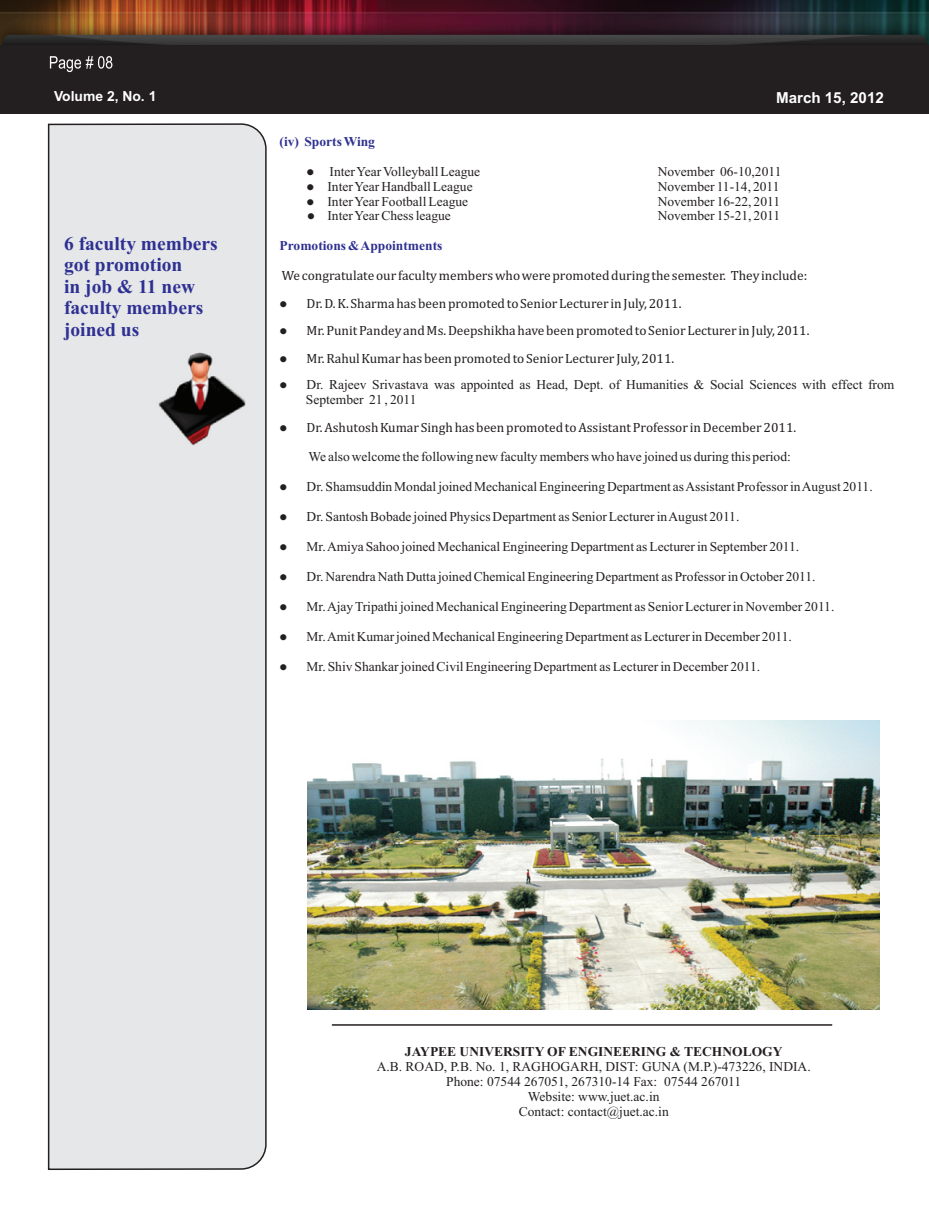
<style>
.page{position:relative;width:929px;height:1210px;background:#fff}
.page>*{position:absolute;margin:0;border:0;box-sizing:border-box;transform-origin:0 0}
.t1{font:700 19.5px/21.6px "Times New Roman";color:#2e3092}
.t2{font:700 15.15px "Arial";color:#fff}
.t3{font:700 13.95px "Arial";color:#fff}
.t4{font:13.5px/15px "Times New Roman";color:#231f20}
.t5{font:13.5px/27.5px "Cambria";color:#231f20}
.t6{font:700 13.5px "Times New Roman";color:#231f20}
.t7{font:700 13.5px "Times New Roman";color:#2e3092}
.t8{font:10.5px "Wingdings";color:#231f20}
</style>
<div class="page">
<div style="left:47px;top:123px;width:220px;height:1047px;background:#e6e7e9"></div>
<img style="left:151px;top:336px;width:96px;height:110px">
<img style="left:0;top:0;width:929px;height:59px">
<div style="left:1px;top:45px;width:928px;height:68px;background:#231f20"></div>
<svg style="left:50px;top:56px;width:62px;height:16px"></svg>
<hr style="left:332px;top:1024px;width:500px;height:1px;background:#231f20">
<img style="left:307px;top:720px;width:572px;height:289px">
<p class="t3" style="left:54px;top:91px;width:104px">Volume 2, No. 1</p>
<p class="t2" style="left:776px;top:91px;width:109px">March 15, 2012</p>
<p class="t7" style="left:280px;top:137px;width:97px">(iv) Sports Wing</p>
<h1 class="t1" style="left:64px;top:234px;width:155px">6 faculty members got promotion<br>in job &amp; 11 new faculty members joined us</h1>
<p class="t4" style="left:307px;top:165px;width:175px">●Inter Year Volleyball League</p>
<p class="t4" style="left:658px;top:165px;width:125px">November 06-10,2011</p>
<p class="t8" style="left:307px;top:197px;width:49px">●</p>
<p class="t4" style="left:327px;top:180px;width:147px">Inter Year Handball League</p>
<p class="t4" style="left:658px;top:180px;width:123px">November 11-14, 2011</p>
<p class="t8" style="left:307px;top:183px;width:49px">●</p>
<p class="t4" style="left:327px;top:195px;width:142px">Inter Year Football League</p>
<p class="t4" style="left:658px;top:195px;width:124px">November 16-22, 2011</p>
<p class="t4" style="left:327px;top:210px;width:125px">Inter Year Chess league</p>
<p class="t4" style="left:658px;top:210px;width:124px">November 15-21, 2011</p>
<p class="t8" style="left:307px;top:212px;width:49px">●</p>
<p class="t7" style="left:280px;top:241px;width:164px">Promotions &amp; Appointments</p>
<p class="t5" style="left:307px;top:263px;width:504px;text-indent:-25px">We congratulate our faculty members who were promoted during the semester. They include:<br>Dr. D. K. Sharma has been promoted to Senior Lecturer in July, 2011.<br>Mr. Punit Pandey and Ms. Deepshikha have been promoted to Senior Lecturer in July, 2011.<br>Mr. Rahul Kumar has been promoted to Senior Lecturer July, 2011.</p>
<p class="t4" style="left:306px;top:379px;width:590px">Dr. Rajeev Srivastava was appointed as Head, Dept. of Humanities &amp; Social Sciences with effect from<br>September 21 , 2011</p>
<p class="t5" style="left:307px;top:414px;width:491px">Dr. Ashutosh Kumar Singh has been promoted to Assistant Professor in December 2011.</p>
<p class="t8" style="left:280px;top:300px;width:49px">●</p>
<p class="t8" style="left:280px;top:327px;width:49px">●</p>
<p class="t8" style="left:280px;top:355px;width:49px">●</p>
<p class="t8" style="left:280px;top:381px;width:49px">●</p>
<p class="t8" style="left:280px;top:424px;width:49px">●</p>
<p class="t4" style="left:308px;top:451px;width:484px">We also welcome the following new faculty members who have joined us during this period:</p>
<p class="t4" style="left:280px;top:480px;width:595px">●Dr. Shamsuddin Mondal joined Mechanical Engineering Department as Assistant Professor in August 2011.</p>
<p class="t4" style="left:280px;top:510px;width:461px">●Dr. Santosh Bobade joined Physics Department as Senior Lecturer in August 2011.</p>
<p class="t4" style="left:280px;top:540px;width:521px">●Mr. Amiya Sahoo joined Mechanical Engineering Department as Lecturer in September 2011.</p>
<p class="t4" style="left:280px;top:570px;width:537px">●Dr. Narendra Nath Dutta joined Chemical Engineering Department as Professor in October 2011.</p>
<p class="t4" style="left:280px;top:600px;width:556px">●Mr. Ajay Tripathi joined Mechanical Engineering Department as Senior Lecturer in November 2011.</p>
<p class="t4" style="left:280px;top:630px;width:514px">●Mr. Amit Kumar joined Mechanical Engineering Department as Lecturer in December 2011.</p>
<p class="t4" style="left:280px;top:660px;width:482px">●Mr. Shiv Shankar joined Civil Engineering Department as Lecturer in December 2011.</p>
<p class="t6" style="left:405px;top:1047px;width:379px">JAYPEE UNIVERSITY OF ENGINEERING &amp; TECHNOLOGY</p>
<p class="t4" style="left:377px;top:1060px;width:435px;text-align:center">A.B. ROAD, P.B. No. 1, RAGHOGARH, DIST: GUNA (M.P.)-473226, INDIA.<br>Phone: 07544 267051, 267310-14 Fax: 07544 267011<br>Website: www.juet.ac.in<br>Contact: contact@juet.ac.in</p>
</div>
